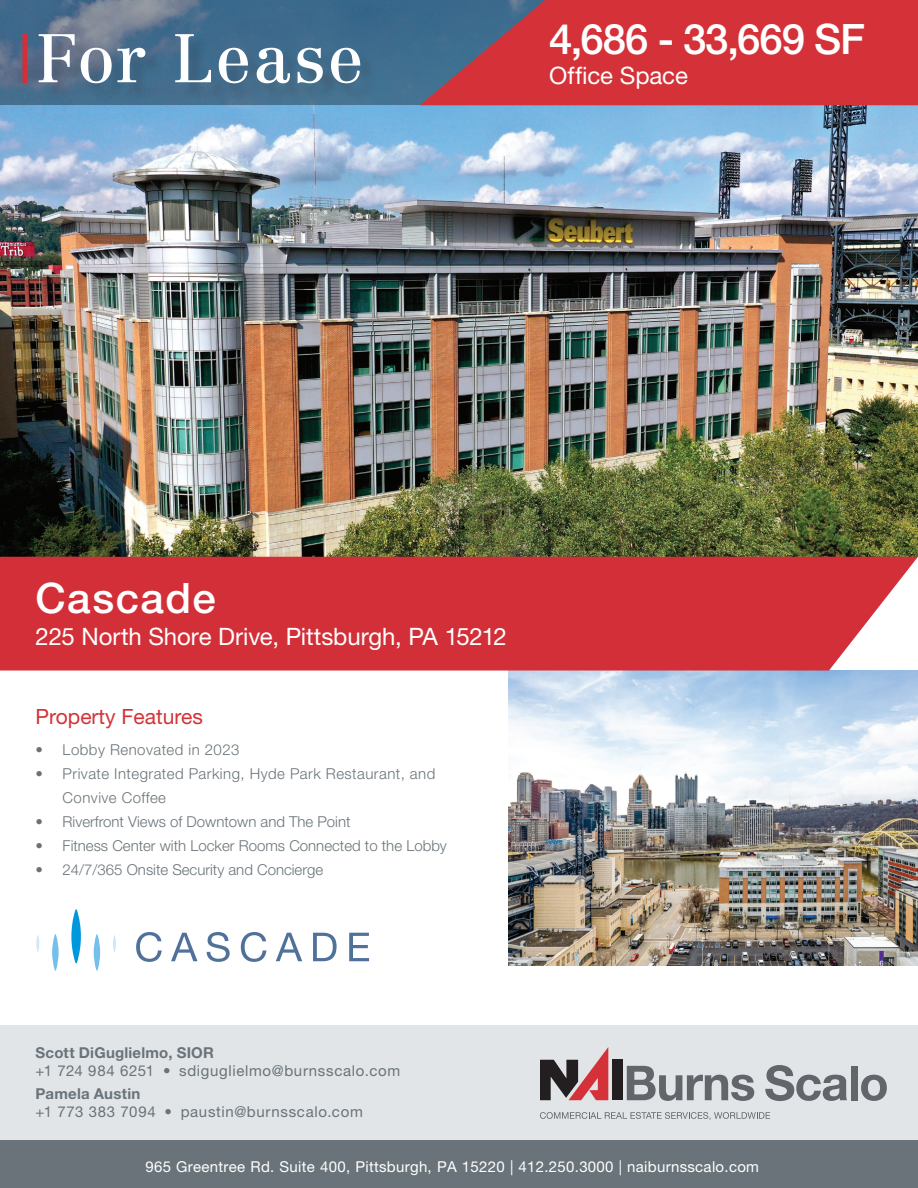
<style>
.page{position:relative;width:918px;height:1188px;background:#fff}
.page>*{position:absolute;margin:0;border:0;box-sizing:border-box;transform-origin:0 0}
.t1{font:67.5px "Centennial LT Std";letter-spacing:.02em;color:#fff}
.t2{font:500 42px "Helvetica Neue LT Std";letter-spacing:-.025em;color:#fff}
.t3{font:500 42px "Helvetica Neue LT Std";letter-spacing:.035em;color:#fff}
.t4{font:24px "Helvetica Neue LT Std";letter-spacing:-.005em;color:#fff}
.t5{font:21px "Helvetica Neue LT Std";color:#d43238}
.t6{font:300 15px "Helvetica Neue LT Std";color:#697379}
.t7{font:300 15px/24px "Helvetica Neue LT Std";letter-spacing:.03em;color:#697379}
.t8{font:15px "Helvetica Neue LT Std";letter-spacing:.045em;color:#697379}
.t9{font:15px "Helvetica Neue LT Std";letter-spacing:.02em;color:#fff}
.t10{font:700 15px "Helvetica Neue LT Std";letter-spacing:.015em;color:#697379}
</style>
<div class="page">
<img style="left:509px;top:671px;width:409px;height:295px">
<img style="left:0;top:105px;width:918px;height:452px">
<div style="left:0;top:557px;width:918px;height:114px;background:#d32f38"></div>
<svg style="left:0;top:0;width:420px;height:105px;background:#4b6f8e"></svg>
<svg style="left:420px;top:0;width:498px;height:105px;background:#c13942"></svg>
<div style="left:42px;top:37px;width:336px;height:65px;background:#231f20;opacity:.2"></div>
<div style="left:22px;top:34px;width:5px;height:49px;background:#d32f38"></div>
<svg style="left:136px;top:932px;width:26px;height:30px"></svg>
<svg style="left:171px;top:933px;width:27px;height:28px"></svg>
<svg style="left:207px;top:932px;width:23px;height:30px"></svg>
<svg style="left:241px;top:932px;width:25px;height:30px"></svg>
<svg style="left:276px;top:933px;width:26px;height:28px"></svg>
<svg style="left:313px;top:933px;width:24px;height:28px"></svg>
<svg style="left:349px;top:933px;width:20px;height:28px"></svg>
<svg style="left:71px;top:909px;width:10px;height:55px"></svg>
<svg style="left:94px;top:934px;width:6px;height:37px"></svg>
<svg style="left:113px;top:935px;width:3px;height:17px"></svg>
<svg style="left:36px;top:935px;width:3px;height:17px"></svg>
<svg style="left:52px;top:934px;width:7px;height:37px"></svg>
<div style="left:0;top:1025px;width:918px;height:117px;background:#e1e5e8"></div>
<div style="left:0;top:1141px;width:918px;height:47px;background:#697379"></div>
<div style="left:612px;top:1060px;width:11px;height:40px;background:#231f20"></div>
<svg style="left:540px;top:1047px;width:68px;height:53px"></svg>
<svg style="left:627px;top:1066px;width:127px;height:35px"></svg>
<svg style="left:765px;top:1065px;width:82px;height:36px"></svg>
<div style="left:851px;top:1066px;width:7px;height:34px;background:#62656a"></div>
<svg style="left:861px;top:1075px;width:26px;height:26px"></svg>
<svg style="left:540px;top:1112px;width:230px;height:8px"></svg>
<h1 class="t1" style="left:36px;top:18px;width:330px">For Lease</h1>
<h2 class="t2" style="left:549px;top:14px;width:317px">4,686 - 33,669 SF</h2>
<h3 class="t4" style="left:549px;top:62px;width:140px">Office Space</h3>
<h2 class="t3" style="left:36px;top:573px;width:182px">Cascade</h2>
<h3 class="t4" style="left:36px;top:623px;width:473px">225 North Shore Drive, Pittsburgh, PA 15212</h3>
<h3 class="t5" style="left:36px;top:704px;width:169px">Property Features</h3>
<p class="t7" style="left:36px;top:737px;width:205px">• Lobby Renovated in 2023</p>
<p class="t7" style="left:63px;top:761px;width:374px;text-indent:-27px">• Private Integrated Parking, Hyde Park Restaurant, and<br>Convive Coffee</p>
<p class="t6" style="left:36px;top:813px;width:316px">• Riverfront Views of Downtown and The Point</p>
<p class="t6" style="left:36px;top:837px;width:413px">• Fitness Center with Locker Rooms Connected to the Lobby</p>
<p class="t6" style="left:36px;top:861px;width:289px">• 24/7/365 Onsite Security and Concierge</p>
<p class="t10" style="left:36px;top:1043px;width:180px">Scott DiGuglielmo, SIOR</p>
<p class="t8" style="left:36px;top:1061px;width:366px">+1 724 984 6251 • sdiguglielmo@burnsscalo.com</p>
<p class="t10" style="left:36px;top:1085px;width:106px">Pamela Austin</p>
<p class="t8" style="left:36px;top:1103px;width:329px">+1 773 383 7094 • paustin@burnsscalo.com</p>
<p class="t9" style="left:145px;top:1158px;width:615px">965 Greentree Rd. Suite 400, Pittsburgh, PA 15220 | 412.250.3000 | naiburnsscalo.com</p>
</div>
